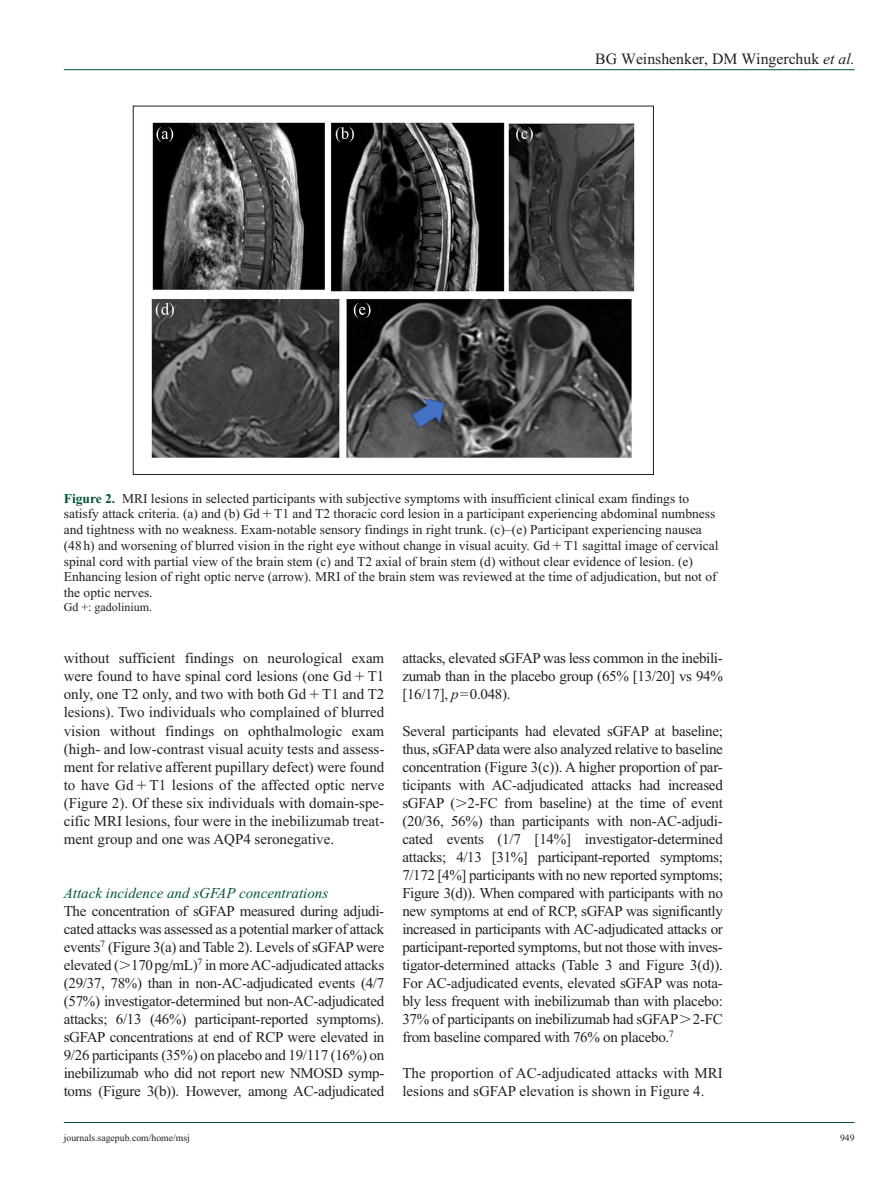
<style>
.page{position:relative;width:893px;height:1191px;background:#fff}
.page>*{position:absolute;margin:0;border:0;box-sizing:border-box;transform-origin:0 0}
.t1{font:15.75px "Times New Roman";color:#231f20}
.t2{font:15px/18px "Times New Roman";letter-spacing:-.02em;color:#231f20;text-align:justify}
.t3{font:15px/18px "Times New Roman";color:#231f20}
.t4{font:italic 15px "Times New Roman";color:#015436}
.t5{font:13.5px/15.8px "Times New Roman";color:#231f20}
.t6{font:12px "Times New Roman";color:#231f20}
.t7{font:9.75px "Times New Roman";color:#231f20}
.s1{font-style:italic}
.s2{font-weight:700;color:#015436}
</style>
<div class="page">
<hr style="left:64px;top:69px;width:791px;height:1px;background:#015436">
<hr style="left:64px;top:1122px;width:791px;height:1px;background:#015436">
<img style="left:151px;top:122px;width:484px;height:336px">
<p class="t1" style="left:595px;top:50px;width:261px">BG Weinshenker, DM Wingerchuk <span class="s1">et al.</span></p>
<p class="t5" style="left:64px;top:490px;width:656px"><span class="s2">Figure 2.</span> MRI lesions in selected participants with subjective symptoms with insufficient clinical exam findings to satisfy attack criteria. (a) and (b) Gd T1 and T2 thoracic cord lesion in a participant experiencing abdominal numbness and tightness with no weakness. Exam-notable sensory findings in right trunk. (c)–(e) Participant experiencing nausea (48h) and worsening of blurred vision in the right eye without change in visual acuity. Gd T1 sagittal image of cervical spinal cord with partial view of the brain stem (c) and T2 axial of brain stem (d) without clear evidence of lesion. (e)<br>Enhancing lesion of right optic nerve (arrow). MRI of the brain stem was reviewed at the time of adjudication, but not of the optic nerves.</p>
<p class="t6" style="left:64px;top:601px;width:90px">Gd +: gadolinium.</p>
<p class="t2" style="left:64px;top:649px;width:322px">without sufficient findings on neurological exam were found to have spinal cord lesions (one Gd T1 only, one T2 only, and two with both Gd T1 and T2 lesions). Two individuals who complained of blurred vision without findings on ophthalmologic exam (high- and low-contrast visual acuity tests and assess&shy;ment for relative afferent pupillary defect) were found to have Gd T1 lesions of the affected optic nerve (Figure 2). Of these six individuals with domain-spe&shy;cific MRI lesions, four were in the inebilizumab treat&shy;ment group and one was AQP4 seronegative.</p>
<p class="t4" style="left:64px;top:884px;width:266px">Attack incidence and sGFAP concentrations</p>
<p class="t2" style="left:64px;top:901px;width:322px">The concentration of sGFAP measured during adjudi&shy;cated attacks was assessed as a potential marker of attack events<sup>7</sup> (Figure 3(a) and Table 2). Levels of sGFAP were elevated ( 170pg/mL)<sup>7</sup> in more AC-adjudicated attacks (29/37, 78%) than in non-AC-adjudicated events (4/7 (57%) investigator-determined but non-AC-adjudicated attacks; 6/13 (46%) participant-reported symptoms). sGFAP concentrations at end of RCP were elevated in 9/26 participants (35%) on placebo and 19/117 (16%) on inebilizumab who did not report new NMOSD symp&shy;toms (Figure 3(b)). However, among AC-adjudicated</p>
<p class="t2" style="left:402px;top:649px;width:322px">attacks, elevated sGFAP was less common in the inebili&shy;zumab than in the placebo group (65% [13/20] vs 94% [16/17], <span class="s1">p</span>=0.048).</p>
<p class="t2" style="left:402px;top:721px;width:322px">Several participants had elevated sGFAP at baseline; thus, sGFAP data were also analyzed relative to baseline concentration (Figure 3(c)). A higher proportion of par&shy;ticipants with AC-adjudicated attacks had increased sGFAP ( 2-FC from baseline) at the time of event (20/36, 56%) than participants with non-AC-adjudi&shy;cated events (1/7 [14%] investigator-determined attacks; 4/13 [31%] participant-reported symptoms; 7/172 [4%] participants with no new reported symptoms; Figure 3(d)). When compared with participants with no new symptoms at end of RCP, sGFAP was significantly increased in participants with AC-adjudicated attacks or participant-reported symptoms, but not those with inves&shy;tigator-determined attacks (Table 3 and Figure 3(d)).<br>For AC-adjudicated events, elevated sGFAP was nota&shy;bly less frequent with inebilizumab than with placebo:<br>37% of participants on inebilizumab had sGFAP 2-FC from baseline compared with 76% on placebo.<sup>7</sup></p>
<p class="t3" style="left:402px;top:1063px;width:322px">The proportion of AC-adjudicated attacks with MRI lesions and sGFAP elevation is shown in Figure 4.</p>
<p class="t7" style="left:64px;top:1132px;width:128px">journals.sagepub.com/home/msj</p>
<p class="t7" style="left:840px;top:1132px;width:16px">949</p>
</div>
